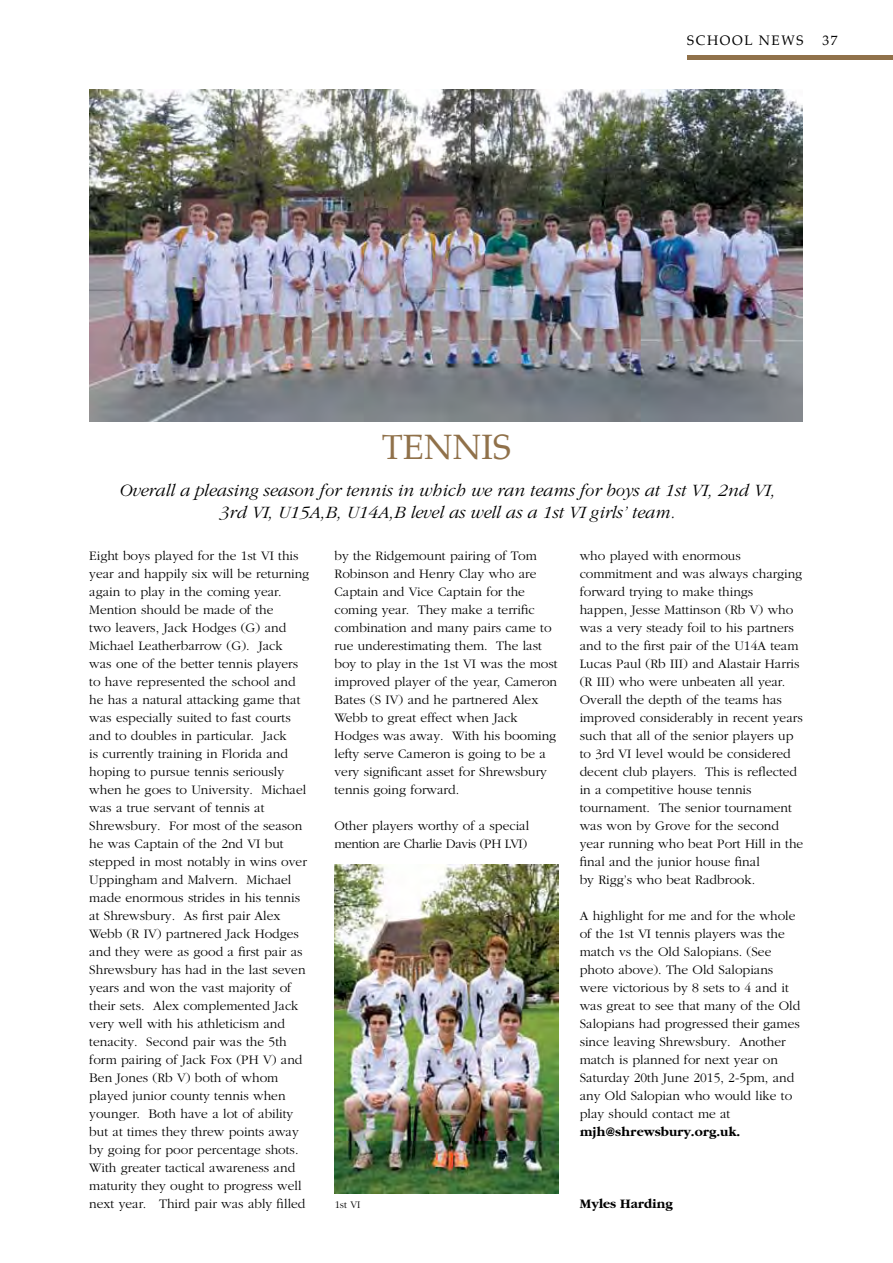
<style>
.page{position:relative;width:893px;height:1263px;background:#fff}
.page>*{position:absolute;margin:0;border:0;box-sizing:border-box;transform-origin:0 0}
.t1{font:34.5px "Palatino";color:#90714a}
.t2{font:italic 300 18px/21.6px "Garamond";color:#000;text-align:center}
.t3{font:300 13.5px/18px "Garamond";color:#000}
.t4{font:700 13.5px "Garamond";color:#000}
.t5{font:13.5px "Palatino";letter-spacing:.12em;color:#000}
.t6{font:300 10.5px "Garamond";color:#000}
</style>
<div class="page">
<div style="left:687px;top:55px;width:206px;height:5px;background:#90714a"></div>
<img style="left:89px;top:89px;width:714px;height:332px">
<img style="left:334px;top:864px;width:224px;height:329px">
<p class="t5" style="left:687px;top:29px;width:118px">SCHOOL NEWS</p>
<p class="t5" style="left:823px;top:29px;width:17px">37</p>
<h1 class="t1" style="left:382px;top:418px;width:131px">TENNIS</h1>
<h2 class="t2" style="left:118px;top:480px;width:658px">Overall a pleasing season for tennis in which we ran teams for boys at 1st VI, 2nd VI,<br>3rd VI, U15A,B, U14A,B level as well as a 1st VI girls’ team.</h2>
<p class="t3" style="left:89px;top:547px;width:222px">Eight boys played for the 1st VI this year and happily six will be returning again to play in the coming year.<br>Mention should be made of the<br>two leavers, Jack Hodges (G) and Michael Leatherbarrow (G). Jack<br>was one of the better tennis players to have represented the school and he has a natural attacking game that was especially suited to fast courts and to doubles in particular. Jack<br>is currently training in Florida and hoping to pursue tennis seriously when he goes to University. Michael was a true servant of tennis at Shrewsbury. For most of the season he was Captain of the 2nd VI but stepped in most notably in wins over Uppingham and Malvern. Michael made enormous strides in his tennis at Shrewsbury. As first pair Alex Webb (R IV) partnered Jack Hodges and they were as good a first pair as Shrewsbury has had in the last seven years and won the vast majority of their sets. Alex complemented Jack very well with his athleticism and tenacity. Second pair was the 5th form pairing of Jack Fox (PH V) and Ben Jones (Rb V) both of whom played junior county tennis when younger. Both have a lot of ability but at times they threw points away by going for poor percentage shots.<br>With greater tactical awareness and maturity they ought to progress well next year. Third pair was ably filled</p>
<p class="t3" style="left:334px;top:546px;width:225px">by the Ridgemount pairing of Tom<br>Robinson and Henry Clay who are<br>Captain and Vice Captain for the coming year. They make a terrific combination and many pairs came to rue underestimating them. The last boy to play in the 1st VI was the most improved player of the year, Cameron<br>Bates (S IV) and he partnered Alex<br>Webb to great effect when Jack<br>Hodges was away. With his booming lefty serve Cameron is going to be a very significant asset for Shrewsbury tennis going forward.</p>
<p class="t3" style="left:334px;top:816px;width:196px">Other players worthy of a special mention are Charlie Davis (PH LVI)</p>
<p class="t6" style="left:335px;top:1199px;width:27px">1st VI</p>
<p class="t3" style="left:580px;top:546px;width:225px">who played with enormous commitment and was always charging forward trying to make things happen, Jesse Mattinson (Rb V) who was a very steady foil to his partners and to the first pair of the U14A team Lucas Paul (Rb III) and Alastair Harris (R III) who were unbeaten all year.<br>Overall the depth of the teams has improved considerably in recent years such that all of the senior players up to 3rd VI level would be considered decent club players. This is reflected in a competitive house tennis tournament. The senior tournament was won by Grove for the second year running who beat Port Hill in the final and the junior house final<br>by Rigg’s who beat Radbrook.</p>
<p class="t3" style="left:580px;top:906px;width:222px">A highlight for me and for the whole of the 1st VI tennis players was the match vs the Old Salopians. (See photo above). The Old Salopians were victorious by 8 sets to 4 and it was great to see that many of the Old Salopians had progressed their games since leaving Shrewsbury. Another match is planned for next year on Saturday 20th June 2015, 2-5pm, and any Old Salopian who would like to play should contact me at</p>
<p class="t4" style="left:580px;top:1124px;width:162px">mjh@shrewsbury.org.uk.</p>
<p class="t4" style="left:580px;top:1196px;width:95px">Myles Harding</p>
</div>
